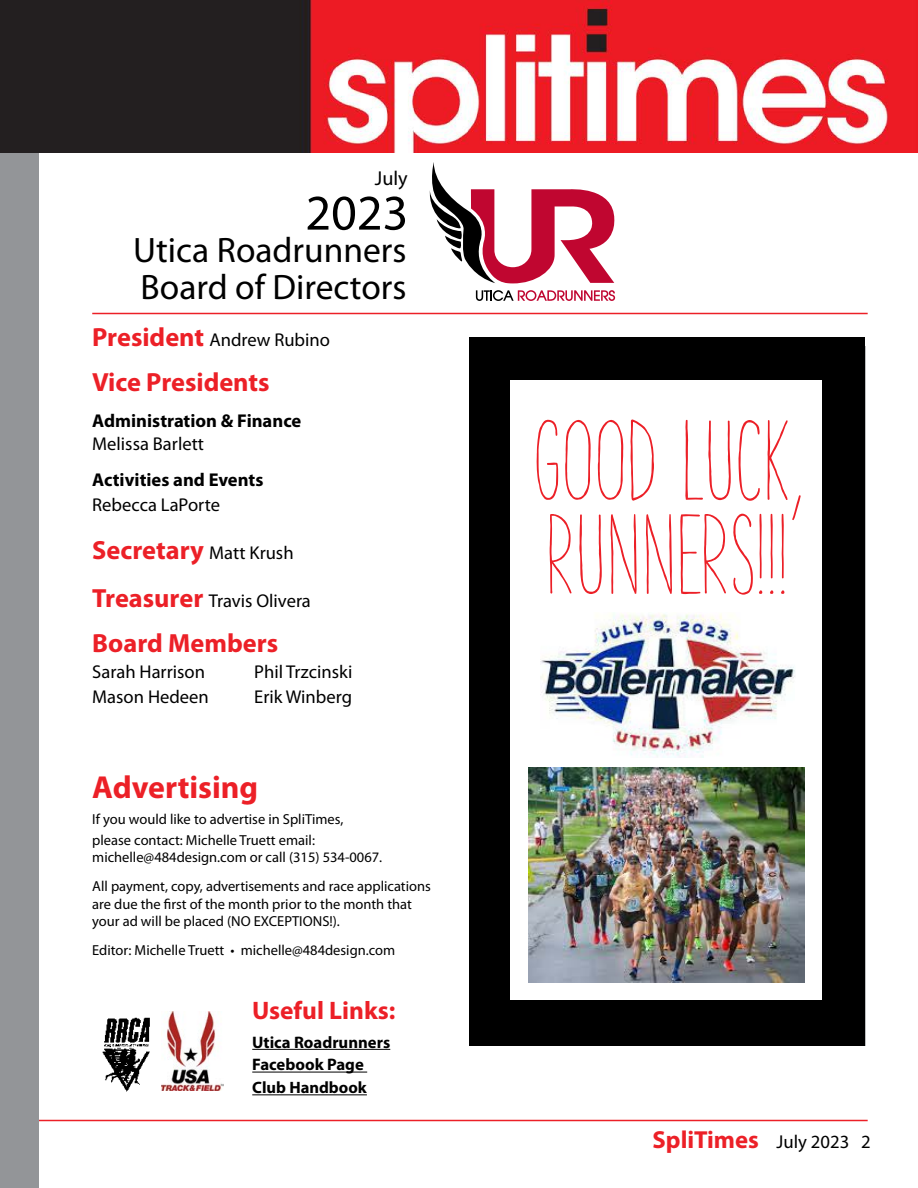
<style>
.page{position:relative;width:918px;height:1188px;background:#fff}
.page>*{position:absolute;margin:0;border:0;box-sizing:border-box;transform-origin:0 0}
.t1{font:105.3px/93.9px "The Hand";color:#ec2027}
.t2{font:50.1px "Myriad Pro";color:#000}
.t3{font:35.4px/36.6px "Myriad Pro";color:#000}
.t4{font:700 31.95px "Myriad Pro";color:#ec2027}
.t5{font:700 26.4px "Myriad Pro";color:#ec2027}
.t6{font:700 25.35px "Myriad Pro";color:#ec2027}
.t7{font:700 24.75px "Myriad Pro";color:#ec2027}
.t8{font:20.1px "Myriad Pro";color:#000}
.t9{font:18.6px "Myriad Pro";color:#000}
.t10{font:700 18.6px "Myriad Pro";color:#000}
.t11{font:700 16.65px/22.6px "Myriad Pro";color:#000}
.t12{font:700 16.5px "Myriad Pro";color:#000}
.t13{font:14.55px/20.2px "Myriad Pro";color:#000}
.s1{font-weight:700;font-size:26.4px;color:#ec2027}
.s2{font-weight:400;font-size:18.6px;color:#000}
.s3{font-weight:400;font-size:18.75px;color:#000}
</style>
<div class="page">
<hr style="left:27px;top:1120px;width:841px;height:1px;background:#ec2027">
<hr style="left:92px;top:313px;width:776px;height:1px;background:#ec2027">
<div style="left:0;top:0;width:39px;height:1188px;background:#939598"></div>
<img style="left:0;top:0;width:918px;height:153px">
<img style="left:102px;top:1017px;width:48px;height:75px">
<img style="left:162px;top:1012px;width:62px;height:78px">
<svg style="left:430px;top:162px;width:185px;height:121px"></svg>
<svg style="left:476px;top:290px;width:139px;height:11px"></svg>
<hr style="left:252px;top:1049px;width:138px;height:1px;background:#000">
<hr style="left:252px;top:1072px;width:115px;height:1px;background:#000">
<hr style="left:252px;top:1094px;width:115px;height:1px;background:#000">
<div style="left:470px;top:337px;width:395px;height:708px;background:#000"></div>
<div style="left:511px;top:380px;width:311px;height:620px;background:#fff"></div>
<img style="left:541px;top:613px;width:254px;height:145px">
<img style="left:528px;top:768px;width:276px;height:215px">
<h3 class="t8" style="left:375px;top:166px;width:34px">July</h3>
<h2 class="t2" style="left:305px;top:182px;width:104px">2023</h2>
<h3 class="t3" style="left:133px;top:232px;width:275px">Utica Roadrunners<br>Board of Directors</h3>
<p class="t9" style="left:92px;top:328px;width:239px"><span class="s1">President</span> Andrew Rubino</p>
<h3 class="t5" style="left:92px;top:365px;width:179px">Vice Presidents</h3>
<p class="t10" style="left:92px;top:409px;width:211px">Administration &amp; Finance</p>
<p class="t9" style="left:92px;top:432px;width:113px">Melissa Barlett</p>
<p class="t10" style="left:92px;top:467px;width:173px">Activities and Events</p>
<p class="t9" style="left:92px;top:493px;width:129px">Rebecca LaPorte</p>
<h3 class="t5" style="left:92px;top:533px;width:203px">Secretary <span class="s2">Matt Krush</span></h3>
<p class="t9" style="left:92px;top:589px;width:220px"><span class="s1">Treasurer</span> Travis Olivera</p>
<h3 class="t5" style="left:92px;top:626px;width:188px">Board Members</h3>
<p class="t9" style="left:92px;top:660px;width:114px">Sarah Harrison</p>
<p class="t9" style="left:254px;top:660px;width:100px">Phil Trzcinski</p>
<p class="t9" style="left:92px;top:685px;width:118px">Mason Hedeen</p>
<p class="t9" style="left:254px;top:685px;width:99px">Erik Winberg</p>
<h3 class="t4" style="left:92px;top:767px;width:167px">Advertising</h3>
<p class="t13" style="left:92px;top:809px;width:253px">If you would like to advertise in SpliTimes, please contact: Michelle Truett email:</p>
<p class="t13" style="left:92px;top:843px;width:340px;line-height:29px">michelle@484design.com or call (315) 534-0067.<br>All payment, copy, advertisements and race applications</p>
<p class="t13" style="left:92px;top:895px;width:321px;line-height:17.4px">are due the first of the month prior to the month that your ad will be placed (NO EXCEPTIONS!).</p>
<p class="t13" style="left:92px;top:940px;width:305px">Editor: Michelle Truett • michelle@484design.com</p>
<h3 class="t6" style="left:252px;top:994px;width:145px">Useful Links:</h3>
<p class="t11" style="left:252px;top:1030px;width:140px">Utica Roadrunners<br>Facebook Page</p>
<p class="t12" style="left:252px;top:1077px;width:116px">Club Handbook</p>
<h1 class="t1" style="left:532px;top:413px;width:270px">GOOD LUCK,<br>RUNNERS!!!</h1>
<h3 class="t7" style="left:653px;top:1124px;width:220px">SpliTimes <span class="s3">July 2023 2</span></h3>
</div>
